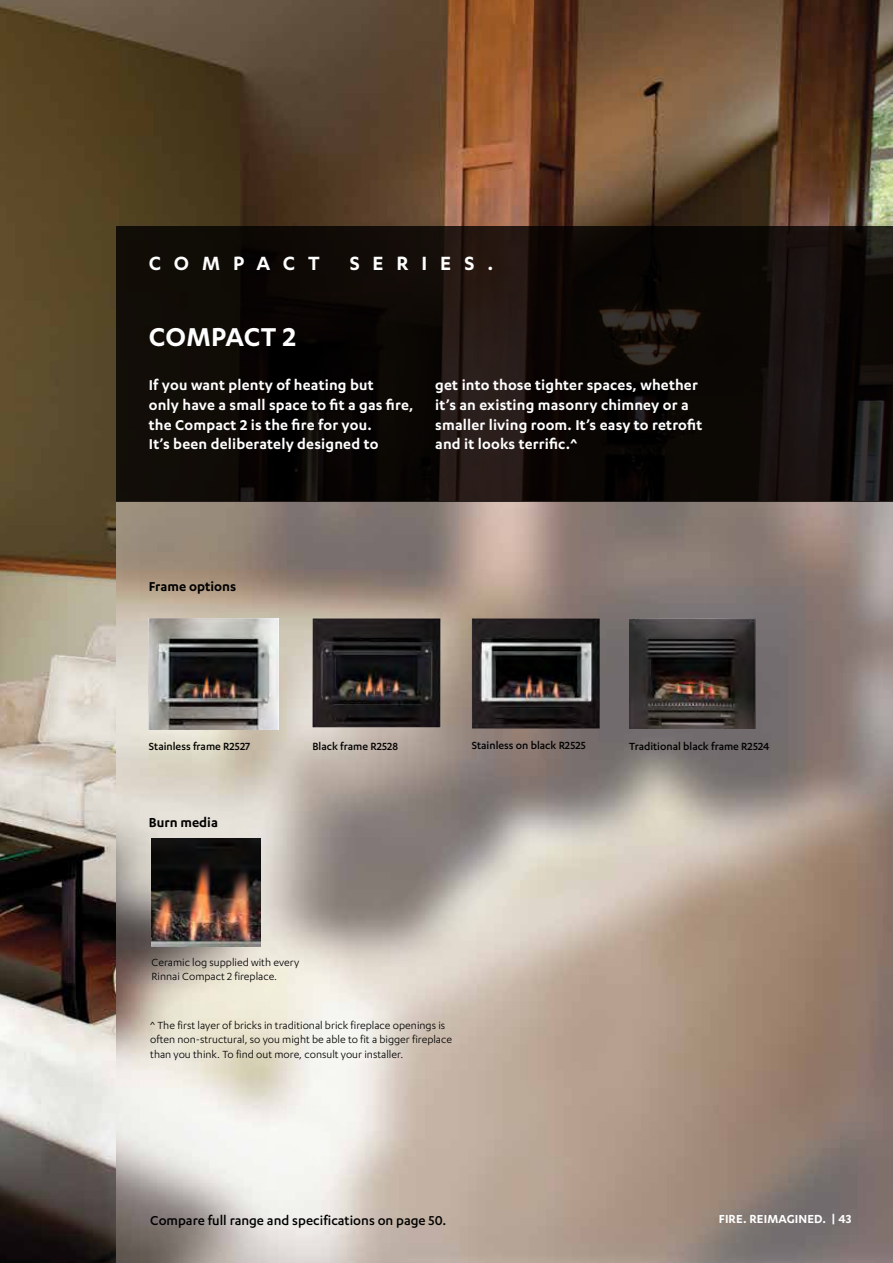
<style>
.page{position:relative;width:893px;height:1263px;background:#fff}
.page>*{position:absolute;margin:0;border:0;box-sizing:border-box;transform-origin:0 0}
.t1{font:600 30px "Karbon";letter-spacing:.005em;color:#fff}
.t2{font:600 22.2px "Karbon";letter-spacing:.58em;color:#fff}
.t3{font:600 16.5px/19.8px "Karbon";letter-spacing:.01em;color:#fff}
.t4{font:500 15px "Karbon";color:#000}
.t5{font:600 15px "Karbon";color:#000}
.t6{font:600 13.5px "Karbon";letter-spacing:.01em;color:#fff}
.t7{font:12px/14.4px "Karbon";color:#000}
.t8{font:500 12px "Karbon";color:#000}
</style>
<div class="page">
<img style="left:0;top:0;width:893px;height:1263px">
<img style="left:116px;top:502px;width:777px;height:761px">
<img style="left:312px;top:618px;width:128px;height:109px">
<img style="left:149px;top:618px;width:129px;height:112px">
<img style="left:472px;top:618px;width:128px;height:110px">
<img style="left:629px;top:618px;width:128px;height:110px">
<img style="left:152px;top:838px;width:108px;height:109px">
<svg style="left:116px;top:226px;width:777px;height:276px;background:#100b08"></svg>
<h2 class="t2" style="left:149px;top:251px;width:172px">COMPACT</h2>
<h2 class="t2" style="left:350px;top:251px;width:145px">SERIES.</h2>
<h1 class="t1" style="left:149px;top:320px;width:149px">COMPACT 2</h1>
<p class="t3" style="left:149px;top:374px;width:266px">If you want plenty of heating but<br>only have a small space to fit a gas fire, the Compact 2 is the fire for you.<br>It’s been deliberately designed to</p>
<p class="t3" style="left:435px;top:374px;width:268px">get into those tighter spaces, whether it’s an existing masonry chimney or a smaller living room. It’s easy to retrofit and it looks terrific.^</p>
<p class="t5" style="left:149px;top:578px;width:89px">Frame options</p>
<p class="t8" style="left:149px;top:740px;width:103px">Stainless frame R2527</p>
<p class="t8" style="left:312px;top:740px;width:87px">Black frame R2528</p>
<p class="t8" style="left:472px;top:739px;width:116px">Stainless on black R2525</p>
<p class="t8" style="left:629px;top:740px;width:142px">Traditional black frame R2524</p>
<p class="t5" style="left:149px;top:814px;width:71px">Burn media</p>
<p class="t7" style="left:152px;top:954px;width:149px">Ceramic log supplied with every<br>Rinnai Compact 2 fireplace.</p>
<p class="t7" style="left:150px;top:1017px;width:303px">^ The first layer of bricks in traditional brick fireplace openings is often non-structural, so you might be able to fit a bigger fireplace than you think. To find out more, consult your installer.</p>
<p class="t4" style="left:150px;top:1212px;width:297px">Compare full range and specifications on page 50.</p>
<p class="t6" style="left:719px;top:1211px;width:134px">FIRE. REIMAGINED. | 43</p>
</div>
